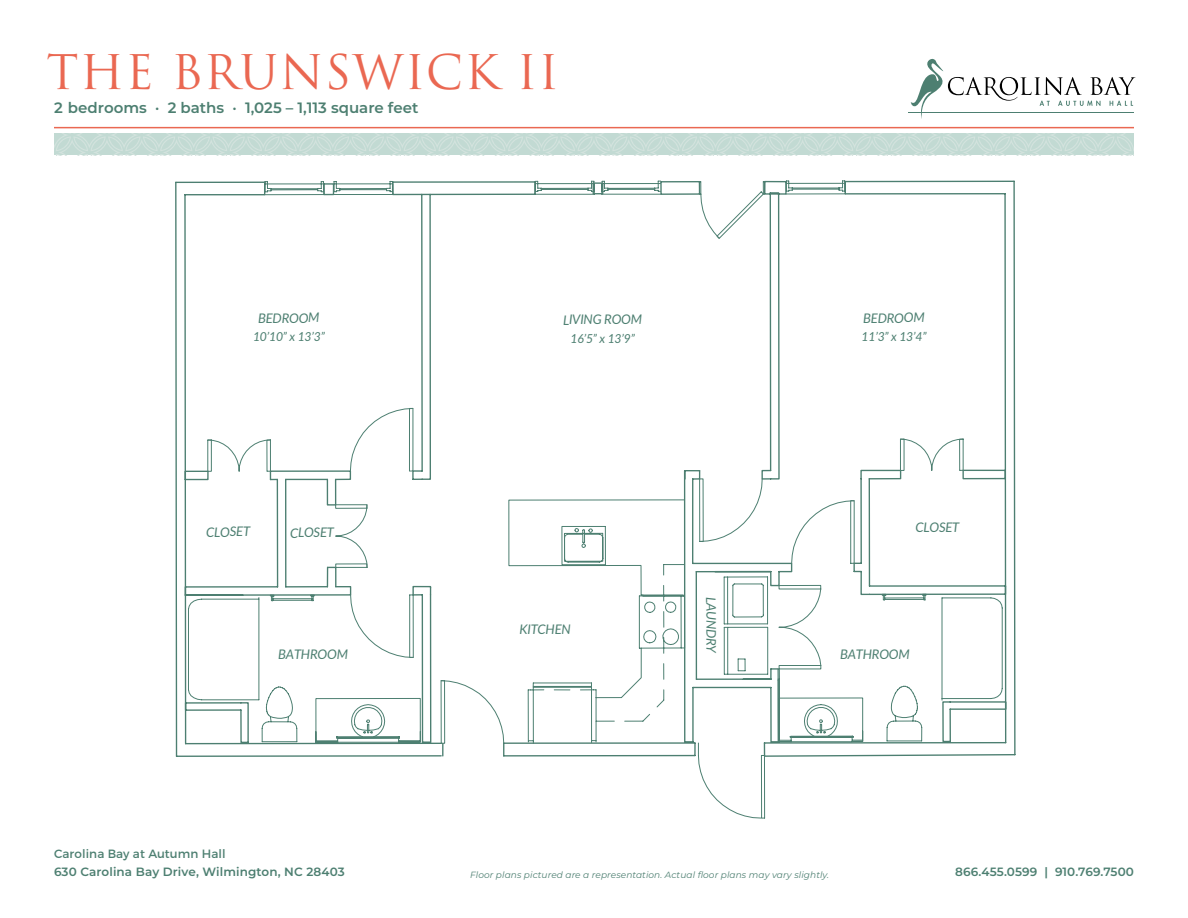
<style>
.page{position:relative;width:1188px;height:918px;background:#fff}
.page>*{position:absolute;margin:0;border:0;box-sizing:border-box;transform-origin:0 0}
.t1{font:46.5px "Trajan Pro";letter-spacing:.025em;color:#ea6852}
.t2{font:600 15px "Montserrat";color:#4d7f71}
.t3{font:italic 13.2px "Lato";letter-spacing:-.03em;color:#4d7f71}
.t4{font:italic 12.3px "Lato";letter-spacing:-.03em;color:#4d7f71}
.t5{font:600 12px "Montserrat";letter-spacing:.01em;color:#4d7f71}
.t6{font:12px "Montserrat";letter-spacing:.01em;color:#4d7f71}
.t7{font:italic 9px "Montserrat";letter-spacing:.01em;color:#4d7f71}
</style>
<div class="page">
<svg style="left:54px;top:134px;width:1080px;height:21px;background:#c6dcd5"></svg>
<svg style="left:911px;top:59px;width:225px;height:60px"></svg>
<hr style="left:908px;top:112px;width:225px;height:1px;background:#4d7f71">
<hr style="left:54px;top:127px;width:1080px;height:1px;background:#ea6852">
<svg style="left:175px;top:181px;width:840px;height:577px"></svg>
<h1 class="t1" style="left:46px;top:42px;width:514px">THE BRUNSWICK II</h1>
<p class="t2" style="left:54px;top:97px;width:366px">2 bedrooms · 2 baths · 1,025 – 1,113 square feet</p>
<p class="t3" style="left:258px;top:308px;width:63px">BEDROOM</p>
<p class="t4" style="left:253px;top:328px;width:73px">10’10” x 13’3”</p>
<p class="t3" style="left:206px;top:522px;width:46px">CLOSET</p>
<p class="t3" style="left:290px;top:523px;width:46px">CLOSET</p>
<p class="t3" style="left:563px;top:310px;width:81px">LIVING ROOM</p>
<p class="t4" style="left:571px;top:329px;width:66px">16’5” x 13’9”</p>
<p class="t3" style="left:863px;top:308px;width:63px">BEDROOM</p>
<p class="t4" style="left:862px;top:328px;width:67px">11’3” x 13’4”</p>
<p class="t3" style="left:915px;top:518px;width:46px">CLOSET</p>
<p class="t3" style="left:721px;top:597px;width:58px;rotate:90deg">LAUNDRY</p>
<p class="t3" style="left:520px;top:619px;width:53px">KITCHEN</p>
<p class="t3" style="left:278px;top:645px;width:71px">BATHROOM</p>
<p class="t3" style="left:840px;top:645px;width:71px">BATHROOM</p>
<p class="t6" style="left:54px;top:846px;width:173px">Carolina Bay at Autumn Hall</p>
<p class="t5" style="left:54px;top:863px;width:292px">630 Carolina Bay Drive, Wilmington, NC 28403</p>
<p class="t5" style="left:955px;top:863px;width:180px">866.455.0599 | 910.769.7500</p>
<p class="t7" style="left:470px;top:868px;width:361px">Floor plans pictured are a representation. Actual floor plans may vary slightly.</p>
</div>
